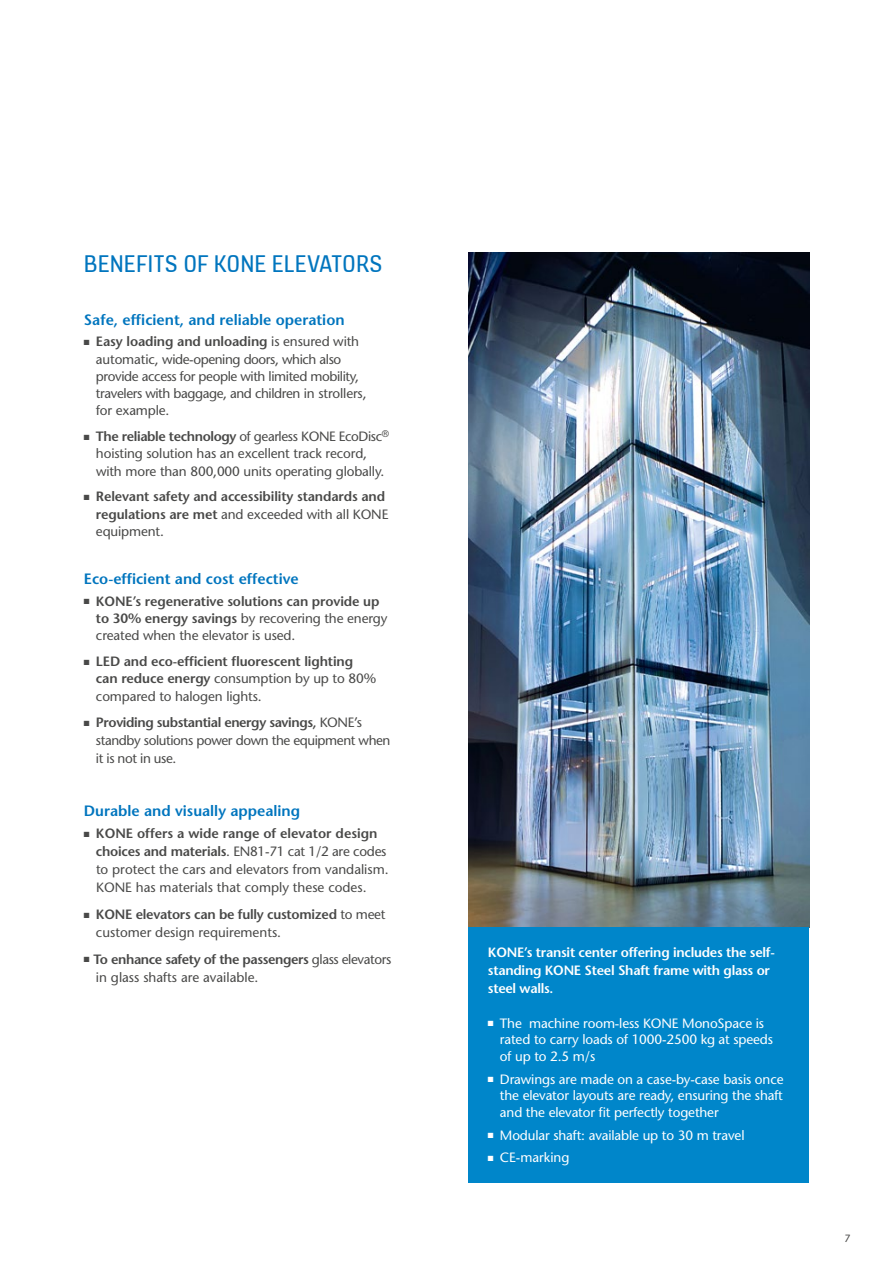
<style>
.page{position:relative;width:893px;height:1263px;background:#fff}
.page>*{position:absolute;margin:0;border:0;box-sizing:border-box;transform-origin:0 0}
.t1{font:25.5px "KONE Information v 13";letter-spacing:.005em;color:#0075be}
.t2{font:600 15px "Stone Sans";color:#0075be}
.t3{font:600 13.5px/17.2px "Stone Sans";letter-spacing:-.01em;color:#494948}
.t4{font:13.5px/18px "Stone Sans";letter-spacing:-.01em;color:#494948}
.t5{font:13.5px/17.2px "Stone Sans";letter-spacing:-.03em;color:#494948}
.t6{font:13.5px/16.5px "Stone Sans";letter-spacing:-.01em;color:#fff}
.t7{font:600 13.5px/18px "Stone Sans";letter-spacing:-.02em;color:#fff}
.t8{font:10.5px "Stone Sans";color:#494948}
.s1{font-weight:600}
.s2{font-weight:400}
</style>
<div class="page">
<img style="left:469px;top:252px;width:340px;height:675px">
<div style="left:469px;top:927px;width:340px;height:255px;background:#0086ca"></div>
<h1 class="t1" style="left:84px;top:246px;width:300px">BENEFITS OF KONE ELEVATORS</h1>
<p class="t2" style="left:84px;top:310px;width:262px">Safe, efficient, and reliable operation</p>
<p class="t5" style="left:96px;top:333px;width:272px;text-indent:-12px">■ <span class="s1">Easy loading and unloading</span> is ensured with automatic, wide-opening doors, which also provide access for people with limited mobility, travelers with baggage, and children in strollers, for example.</p>
<p class="t4" style="left:96px;top:428px;width:295px;line-height:17.2px;text-indent:-12px">■ <span class="s1">The reliable technology</span> of gearless KONE EcoDisc<sup>® </sup>hoisting solution has an excellent track record, with more than 800,000 units operating globally.</p>
<p class="t3" style="left:96px;top:488px;width:294px;text-indent:-12px">■ Relevant safety and accessibility standards and regulations are met <span class="s2">and exceeded with all KONE equipment.</span></p>
<p class="t2" style="left:84px;top:570px;width:216px">Eco-efficient and cost effective</p>
<p class="t3" style="left:96px;top:592px;width:293px;text-indent:-12px">■ KONE’s regenerative solutions can provide up to 30% energy savings <span class="s2">by recovering the energy created when the elevator is used.</span></p>
<p class="t3" style="left:96px;top:653px;width:282px;text-indent:-12px">■ LED and eco-efficient fluorescent lighting can reduce energy <span class="s2">consumption by up to 80% compared to halogen lights.</span></p>
<p class="t5" style="left:96px;top:713px;width:296px;line-height:18px;text-indent:-12px">■ <span class="s1">Providing substantial energy savings,</span> KONE’s standby solutions power down the equipment when it is not in use.</p>
<p class="t2" style="left:84px;top:802px;width:218px">Durable and visually appealing</p>
<p class="t4" style="left:96px;top:825px;width:294px;text-indent:-12px">■ <span class="s1">KONE offers a wide range of elevator design choices and materials</span>. EN81-71 cat 1/2 are codes to protect the cars and elevators from vandalism.<br>KONE has materials that comply these codes.</p>
<p class="t3" style="left:96px;top:905px;width:291px;line-height:18px;text-indent:-12px">■ KONE elevators can be fully customized <span class="s2">to meet customer design requirements.</span></p>
<p class="t4" style="left:96px;top:950px;width:297px;text-indent:-12px">■ <span class="s1">To enhance safety of the passengers</span> glass elevators in glass shafts are available.</p>
<p class="t7" style="left:488px;top:943px;width:288px">KONE’s transit center offering includes the self&shy;standing KONE Steel Shaft frame with glass or steel walls.</p>
<p class="t6" style="left:500px;top:1015px;width:275px;text-indent:-12px">■ The machine room-less KONE MonoSpace is rated to carry loads of 1000-2500 kg at speeds of up to 2.5 m/s</p>
<p class="t6" style="left:500px;top:1070px;width:285px;text-align:justify;text-indent:-12px">■ Drawings are made on a case-by-case basis once the elevator layouts are ready, ensuring the shaft and the elevator fit perfectly together</p>
<p class="t6" style="left:488px;top:1126px;width:258px">■ Modular shaft: available up to 30 m travel</p>
<p class="t6" style="left:488px;top:1149px;width:83px">■ CE-marking</p>
<p class="t8" style="left:844px;top:1231px;width:8px">7</p>
</div>
